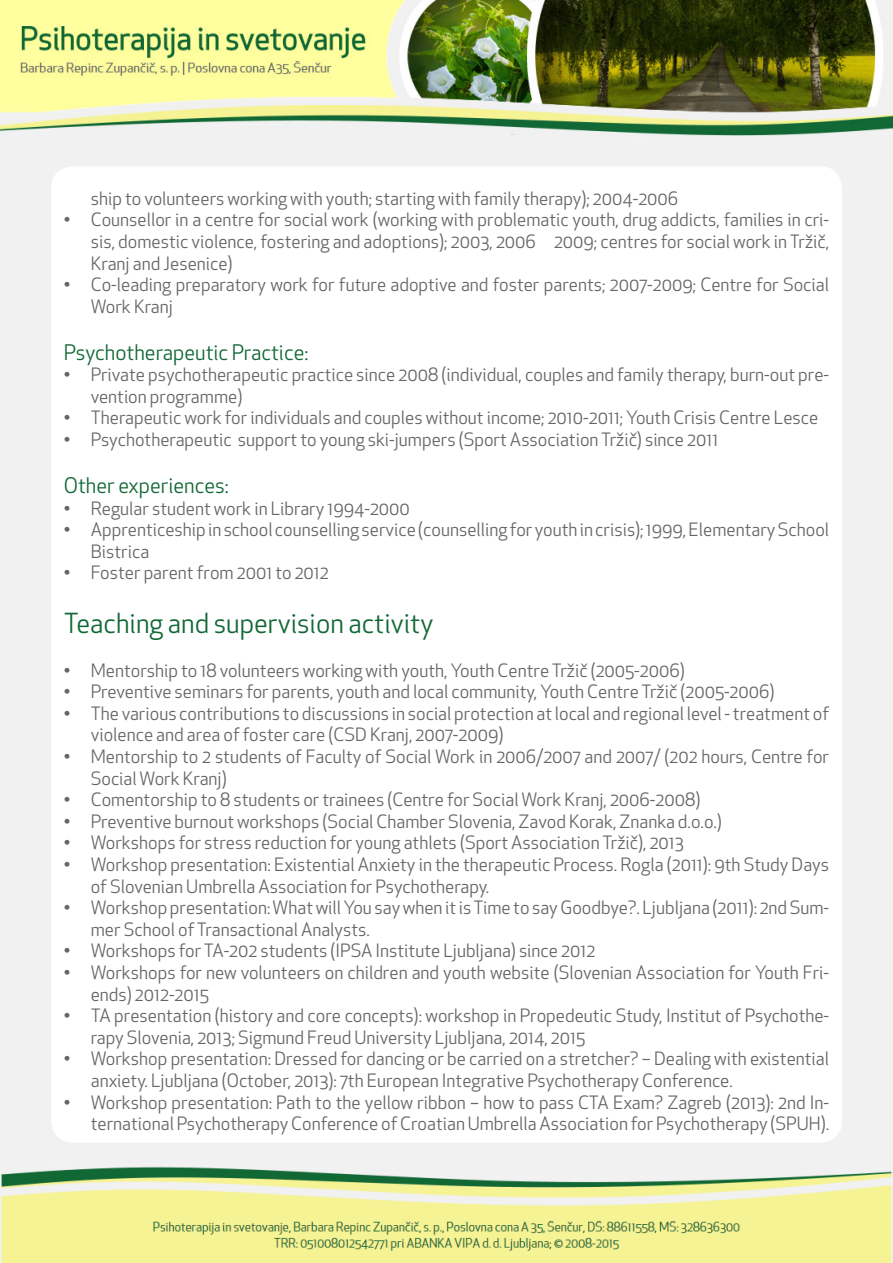
<style>
.page{position:relative;width:893px;height:1263px;background:#fff}
.page>*{position:absolute;margin:0;border:0;box-sizing:border-box;transform-origin:0 0}
.t1{font:27px "Apex New";color:#126835}
.t2{font:21px "Apex New";color:#126835}
.t3{font:18px/21.6px "Apex New";color:#666}
</style>
<div class="page">
<div style="left:0;top:122px;width:893px;height:1141px;background:#f1f1f1"></div>
<img style="left:0;top:0;width:893px;height:136px">
<div style="left:355px;top:126px;width:72px;height:43px;background:#f1f1f1"></div>
<img style="left:1px;top:1166px;width:891px;height:97px">
<div style="left:55px;top:170px;width:783px;height:969px;background:#fff;border-radius:18px"></div>
<div style="left:51px;top:166px;width:791px;height:977px;border:8px solid #fff;border-radius:18px"></div>
<p class="t3" style="left:91px;top:188px;width:589px">ship to volunteers working with youth; starting with family therapy); 2004-2006</p>
<p class="t3" style="left:91px;top:209px;width:740px;text-align:justify;text-indent:-27px">• Counsellor in a centre for social work (working with problematic youth, drug addicts, families in cri&shy;sis, domestic violence, fostering and adoptions); 2003, 2006 ─ 2009; centres for social work in Tržič, Kranj and Jesenice)</p>
<p class="t3" style="left:91px;top:274px;width:740px;text-indent:-27px">• Co-leading preparatory work for future adoptive and foster parents; 2007-2009; Centre for Social<br>Work Kranj</p>
<p class="t2" style="left:64px;top:339px;width:246px">Psychotherapeutic Practice:</p>
<p class="t3" style="left:91px;top:364px;width:740px;text-indent:-27px">• Private psychotherapeutic practice since 2008 (individual, couples and family therapy, burn-out pre&shy;vention programme)</p>
<p class="t3" style="left:64px;top:407px;width:756px">• Therapeutic work for individuals and couples without income; 2010-2011; Youth Crisis Centre Lesce</p>
<p class="t3" style="left:64px;top:429px;width:656px">• Psychotherapeutic support to young ski-jumpers (Sport Association Tržič) since 2011</p>
<p class="t2" style="left:64px;top:472px;width:166px">Other experiences:</p>
<p class="t3" style="left:64px;top:497px;width:348px">• Regular student work in Library 1994-2000</p>
<p class="t3" style="left:91px;top:519px;width:740px;text-indent:-27px">• Apprenticeship in school counselling service (counselling for youth in crisis); 1999, Elementary School<br>Bistrica</p>
<p class="t3" style="left:64px;top:562px;width:266px">• Foster parent from 2001 to 2012</p>
<p class="t1" style="left:64px;top:606px;width:371px">Teaching and supervision activity</p>
<p class="t3" style="left:64px;top:659px;width:623px">• Mentorship to 18 volunteers working with youth, Youth Centre Tržič (2005-2006)</p>
<p class="t3" style="left:64px;top:681px;width:712px">• Preventive seminars for parents, youth and local community, Youth Centre Tržič (2005-2006)</p>
<p class="t3" style="left:91px;top:702px;width:740px;text-indent:-27px">• The various contributions to discussions in social protection at local and regional level - treatment of violence and area of foster care (CSD Kranj, 2007-2009)</p>
<p class="t3" style="left:91px;top:746px;width:740px;text-indent:-27px">• Mentorship to 2 students of Faculty of Social Work in 2006/2007 and 2007/ (202 hours, Centre for<br>Social Work Kranj)</p>
<p class="t3" style="left:64px;top:789px;width:638px">• Comentorship to 8 students or trainees (Centre for Social Work Kranj, 2006-2008)</p>
<p class="t3" style="left:64px;top:810px;width:660px">• Preventive burnout workshops (Social Chamber Slovenia, Zavod Korak, Znanka d.o.o.)</p>
<p class="t3" style="left:64px;top:832px;width:622px">• Workshops for stress reduction for young athlets (Sport Association Tržič), 2013</p>
<p class="t3" style="left:91px;top:854px;width:740px;text-indent:-27px">• Workshop presentation: Existential Anxiety in the therapeutic Process. Rogla (2011): 9th Study Days of Slovenian Umbrella Association for Psychotherapy.</p>
<p class="t3" style="left:91px;top:897px;width:740px;text-indent:-27px">• Workshop presentation: What will You say when it is Time to say Goodbye?. Ljubljana (2011): 2nd Sum&shy;mer School of Transactional Analysts.</p>
<p class="t3" style="left:64px;top:940px;width:533px">• Workshops for TA-202 students (IPSA Institute Ljubljana) since 2012</p>
<p class="t3" style="left:91px;top:962px;width:740px;text-indent:-27px">• Workshops for new volunteers on children and youth website (Slovenian Association for Youth Fri&shy;ends) 2012-2015</p>
<p class="t3" style="left:91px;top:1005px;width:740px;text-indent:-27px">• TA presentation (history and core concepts): workshop in Propedeutic Study, Institut of Psychothe&shy;rapy Slovenia, 2013; Sigmund Freud University Ljubljana, 2014, 2015</p>
<p class="t3" style="left:91px;top:1048px;width:740px;text-indent:-27px">• Workshop presentation: Dressed for dancing or be carried on a stretcher? – Dealing with existential anxiety. Ljubljana (October, 2013): 7th European Integrative Psychotherapy Conference.</p>
<p class="t3" style="left:64px;top:1091px;width:767px;text-align:right">• Workshop presentation: Path to the yellow ribbon – how to pass CTA Exam? Zagreb (2013): 2nd In&shy;ternational Psychotherapy Conference of Croatian Umbrella Association for Psychotherapy (SPUH).</p>
</div>
